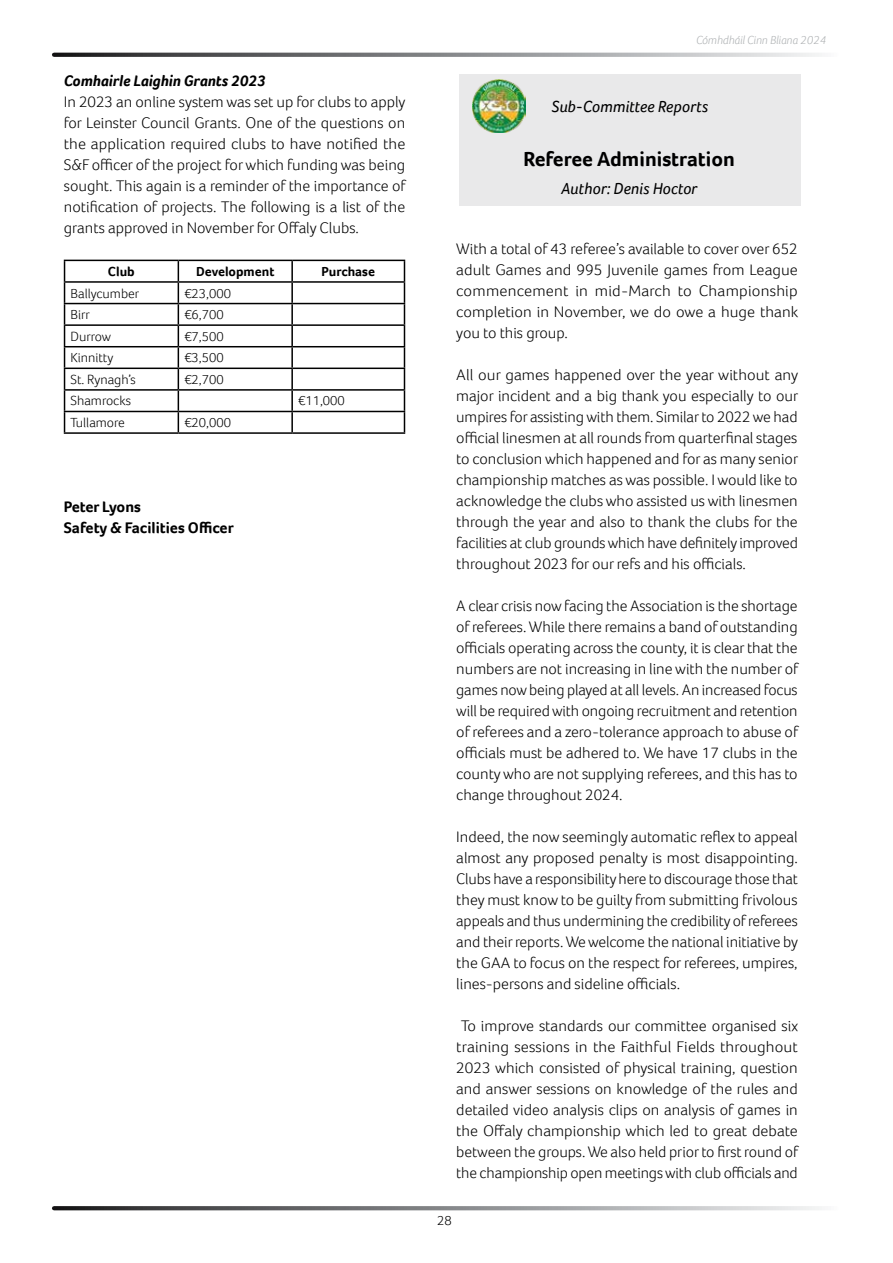
<style>
.page{position:relative;width:893px;height:1263px;background:#fff}
.page>*{position:absolute;margin:0;border:0;box-sizing:border-box;transform-origin:0 0}
.t1{font:700 21px "Foco";color:#000}
.t2{font:italic 16.5px "Foco";color:#000}
.t3{font:300 15.75px/21px "Foco";color:#000;text-align:justify}
.t4{font:700 15.75px/21px "Foco";color:#000}
.t5{font:italic 700 15.75px "Foco";color:#000}
.t6{font:300 13.5px "Foco";color:#000}
.t7{font:700 13.5px "Foco";color:#000}
.t8{font:italic 300 12px "Foco";color:#b1b4b6}
</style>
<div class="page">
<svg style="left:54px;top:1206px;width:768px;height:4px;background:#88898b"></svg>
<svg style="left:54px;top:53px;width:768px;height:4px;background:#88898b"></svg>
<hr style="left:64px;top:260px;width:114px;height:1px;background:#000">
<hr style="left:178px;top:260px;width:114px;height:1px;background:#000">
<hr style="left:292px;top:260px;width:113px;height:1px;background:#000">
<hr style="left:291px;top:261px;width:2px;height:20px;background:#000">
<hr style="left:64px;top:281px;width:114px;height:2px;background:#000">
<hr style="left:178px;top:281px;width:114px;height:2px;background:#000">
<hr style="left:292px;top:281px;width:113px;height:2px;background:#000">
<hr style="left:291px;top:283px;width:2px;height:20px;background:#000">
<hr style="left:64px;top:303px;width:114px;height:1px;background:#000">
<hr style="left:178px;top:303px;width:114px;height:1px;background:#000">
<hr style="left:292px;top:303px;width:113px;height:1px;background:#000">
<hr style="left:291px;top:304px;width:2px;height:20px;background:#000">
<hr style="left:64px;top:324px;width:114px;height:2px;background:#000">
<hr style="left:178px;top:324px;width:114px;height:2px;background:#000">
<hr style="left:292px;top:324px;width:113px;height:2px;background:#000">
<hr style="left:291px;top:326px;width:2px;height:20px;background:#000">
<hr style="left:64px;top:346px;width:114px;height:1px;background:#000">
<hr style="left:178px;top:346px;width:114px;height:1px;background:#000">
<hr style="left:292px;top:346px;width:113px;height:1px;background:#000">
<hr style="left:291px;top:347px;width:2px;height:21px;background:#000">
<hr style="left:64px;top:368px;width:114px;height:1px;background:#000">
<hr style="left:178px;top:368px;width:114px;height:1px;background:#000">
<hr style="left:292px;top:368px;width:113px;height:1px;background:#000">
<hr style="left:291px;top:369px;width:2px;height:20px;background:#000">
<hr style="left:64px;top:389px;width:114px;height:2px;background:#000">
<hr style="left:178px;top:389px;width:114px;height:2px;background:#000">
<hr style="left:292px;top:389px;width:113px;height:2px;background:#000">
<hr style="left:291px;top:391px;width:2px;height:20px;background:#000">
<hr style="left:64px;top:411px;width:114px;height:1px;background:#000">
<svg style="left:64px;top:261px;width:1px;height:171px"></svg>
<hr style="left:178px;top:411px;width:114px;height:1px;background:#000">
<svg style="left:178px;top:261px;width:1px;height:171px"></svg>
<hr style="left:292px;top:411px;width:113px;height:1px;background:#000">
<hr style="left:291px;top:412px;width:2px;height:20px;background:#000">
<svg style="left:404px;top:261px;width:1px;height:171px"></svg>
<hr style="left:64px;top:432px;width:114px;height:2px;background:#000">
<hr style="left:178px;top:432px;width:114px;height:2px;background:#000">
<hr style="left:292px;top:432px;width:113px;height:2px;background:#000">
<div style="left:459px;top:74px;width:341px;height:132px;background:#e9e9ea"></div>
<img style="left:473px;top:79px;width:52px;height:53px">
<p class="t5" style="left:64px;top:70px;width:203px">Comhairle Laighin Grants 2023</p>
<p class="t3" style="left:64px;top:91px;width:343px">In 2023 an online system was set up for clubs to apply for Leinster Council Grants. One of the questions on the application required clubs to have notified the S&amp;F officer of the project for which funding was being sought. This again is a reminder of the importance of notification of projects. The following is a list of the grants approved in November for Offaly Clubs.</p>
<p class="t7" style="left:108px;top:262px;width:28px">Club</p>
<p class="t7" style="left:196px;top:262px;width:80px">Development</p>
<p class="t7" style="left:322px;top:262px;width:55px">Purchase</p>
<p class="t6" style="left:71px;top:284px;width:70px">Ballycumber</p>
<p class="t6" style="left:184px;top:284px;width:48px">€23,000</p>
<p class="t6" style="left:71px;top:306px;width:21px">Birr</p>
<p class="t6" style="left:184px;top:306px;width:41px">€6,700</p>
<p class="t6" style="left:71px;top:327px;width:42px">Durrow</p>
<p class="t6" style="left:184px;top:327px;width:41px">€7,500</p>
<p class="t6" style="left:71px;top:349px;width:44px">Kinnitty</p>
<p class="t6" style="left:184px;top:349px;width:41px">€3,500</p>
<p class="t6" style="left:71px;top:370px;width:67px">St. Rynagh’s</p>
<p class="t6" style="left:184px;top:370px;width:41px">€2,700</p>
<p class="t6" style="left:71px;top:392px;width:62px">Shamrocks</p>
<p class="t6" style="left:298px;top:392px;width:48px">€11,000</p>
<p class="t6" style="left:71px;top:414px;width:56px">Tullamore</p>
<p class="t6" style="left:184px;top:414px;width:48px">€20,000</p>
<p class="t4" style="left:64px;top:496px;width:171px">Peter Lyons<br>Safety &amp; Facilities Officer</p>
<p class="t8" style="left:696px;top:32px;width:132px">Cómhdháil Cinn Bliana 2024</p>
<p class="t2" style="left:551px;top:96px;width:158px">Sub-Committee Reports</p>
<h1 class="t1" style="left:523px;top:145px;width:213px">Referee Administration</h1>
<p class="t2" style="left:561px;top:178px;width:138px">Author: Denis Hoctor</p>
<p class="t3" style="left:456px;top:238px;width:344px">With a total of 43 referee’s available to cover over 652 adult Games and 995 Juvenile games from League commencement in mid-March to Championship completion in November, we do owe a huge thank you to this group.</p>
<p class="t3" style="left:456px;top:364px;width:344px">All our games happened over the year without any major incident and a big thank you especially to our umpires for assisting with them. Similar to 2022 we had official linesmen at all rounds from quarterfinal stages to conclusion which happened and for as many senior championship matches as was possible. I would like to acknowledge the clubs who assisted us with linesmen through the year and also to thank the clubs for the facilities at club grounds which have definitely improved throughout 2023 for our refs and his officials.</p>
<p class="t3" style="left:456px;top:595px;width:343px">A clear crisis now facing the Association is the shortage of referees. While there remains a band of outstanding officials operating across the county, it is clear that the numbers are not increasing in line with the number of games now being played at all levels. An increased focus will be required with ongoing recruitment and retention of referees and a zero-tolerance approach to abuse of officials must be adhered to. We have 17 clubs in the county who are not supplying referees, and this has to change throughout 2024.</p>
<p class="t3" style="left:456px;top:826px;width:343px">Indeed, the now seemingly automatic reflex to appeal almost any proposed penalty is most disappointing.<br>Clubs have a responsibility here to discourage those that they must know to be guilty from submitting frivolous appeals and thus undermining the credibility of referees and their reports. We welcome the national initiative by the GAA to focus on the respect for referees, umpires, lines-persons and sideline officials.</p>
<p class="t3" style="left:456px;top:1015px;width:343px;text-align:center">To improve standards our committee organised six training sessions in the Faithful Fields throughout 2023 which consisted of physical training, question and answer sessions on knowledge of the rules and detailed video analysis clips on analysis of games in the Offaly championship which led to great debate between the groups. We also held prior to first round of the championship open meetings with club officials and</p>
<p class="t6" style="left:437px;top:1211px;width:16px">28</p>
</div>
